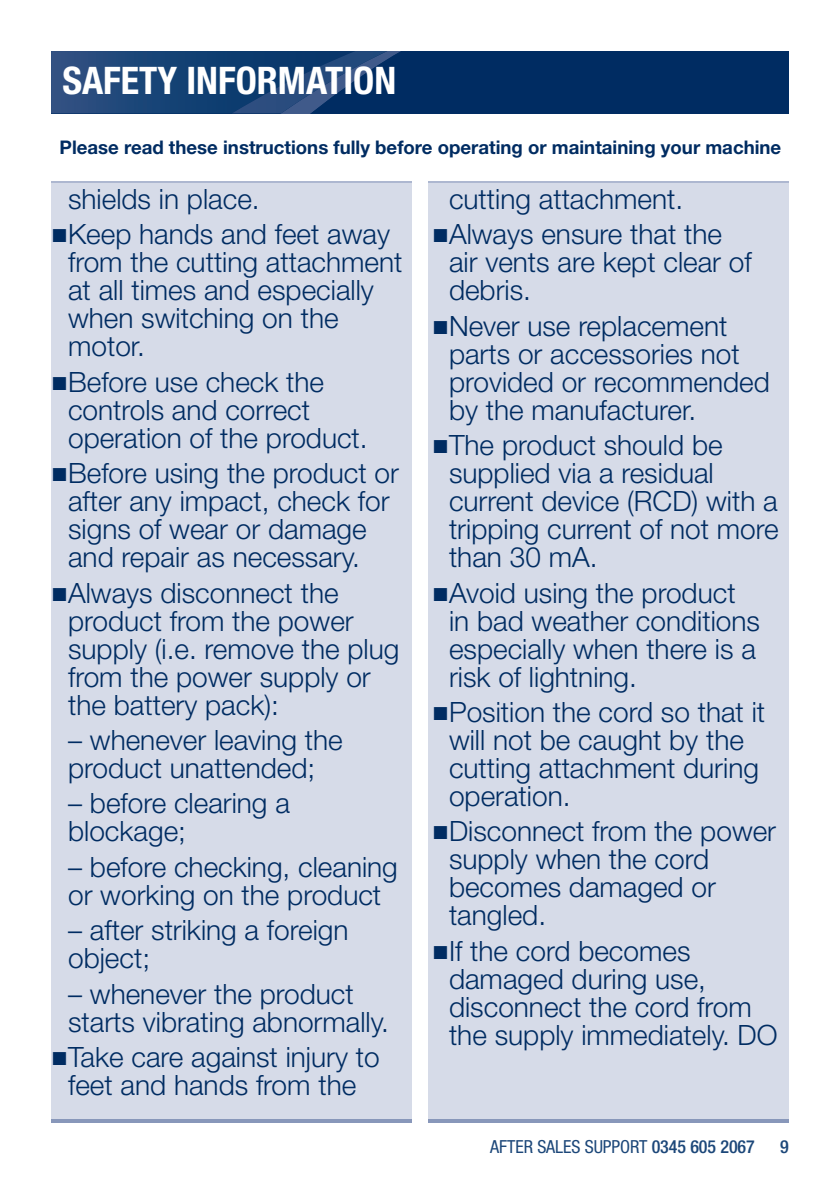
<style>
.page{position:relative;width:840px;height:1191px;background:#fff}
.page>*{position:absolute;margin:0;border:0;box-sizing:border-box;transform-origin:0 0}
.t1{font:700 condensed 38px "Helvetica Neue LT Std";color:#fff}
.t2{font:300 28px/28px "Helvetica Neue LT Pro";color:#002c62}
.t3{font:700 18.8px "Helvetica Neue LT Std";color:#002c62}
.t4{font:condensed 18px "Helvetica Neue LT Std";letter-spacing:-.005em;color:#1c4779}
.t5{font:500 condensed 18px "Helvetica Neue LT Std";color:#1c4779}
.s1{font-family:"Arial";font-weight:400}
.s2{font-weight:500}
</style>
<div class="page">
<div style="left:51px;top:183px;width:360px;height:940px;background:#d6dbe8"></div>
<div style="left:428px;top:183px;width:360px;height:940px;background:#d6dbe8"></div>
<hr style="left:51px;top:181px;width:360px;height:2px;background:#adb7d0">
<hr style="left:51px;top:1119px;width:360px;height:4px;background:#8897ba">
<hr style="left:428px;top:1119px;width:360px;height:4px;background:#8897ba">
<hr style="left:428px;top:181px;width:360px;height:2px;background:#adb7d0">
<svg style="left:51px;top:51px;width:737px;height:62px;fill:#002c62"></svg>
<h1 class="t1" style="left:62px;top:57px;width:335px">SAFETY INFORMATION</h1>
<p class="t3" style="left:60px;top:136px;width:722px">Please read these instructions fully before operating or maintaining your machine</p>
<p class="t2" style="left:68px;top:184px;width:193px">shields in place.</p>
<p class="t2" style="left:68px;top:220px;width:335px;text-indent:-17px"><span class="s1">■</span>Keep hands and feet away from the cutting attachment at all times and especially when switching on the motor.</p>
<p class="t2" style="left:68px;top:367px;width:301px;text-indent:-17px"><span class="s1">■</span>Before use check the controls and correct operation of the product.</p>
<p class="t2" style="left:68px;top:459px;width:332px;text-indent:-17px"><span class="s1">■</span>Before using the product or after any impact, check for signs of wear or damage and repair as necessary.</p>
<p class="t2" style="left:68px;top:578px;width:332px;text-indent:-17px"><span class="s1">■</span>Always disconnect the product from the power supply (i.e. remove the plug from the power supply or the battery pack):</p>
<p class="t2" style="left:68px;top:725px;width:276px">– whenever leaving the product unattended;</p>
<p class="t2" style="left:68px;top:789px;width:223px">– before clearing a blockage;</p>
<p class="t2" style="left:68px;top:852px;width:331px">– before checking, cleaning or working on the product</p>
<p class="t2" style="left:68px;top:915px;width:282px">– after striking a foreign object;</p>
<p class="t2" style="left:68px;top:979px;width:322px">– whenever the product starts vibrating abnormally.</p>
<p class="t2" style="left:51px;top:1042px;width:330px;text-align:center"><span class="s1">■</span>Take care against injury to feet and hands from the</p>
<p class="t2" style="left:449px;top:184px;width:235px">cutting attachment.</p>
<p class="t2" style="left:449px;top:220px;width:304px;text-indent:-17px"><span class="s1">■</span>Always ensure that the air vents are kept clear of debris.</p>
<p class="t2" style="left:449px;top:311px;width:322px;text-indent:-17px"><span class="s1">■</span>Never use replacement parts or accessories not provided or recommended by the manufacturer.</p>
<p class="t2" style="left:449px;top:430px;width:331px;text-indent:-17px"><span class="s1">■</span>The product should be supplied via a residual current device (RCD) with a tripping current of not more than 30 mA.</p>
<p class="t2" style="left:449px;top:578px;width:312px;text-indent:-17px"><span class="s1">■</span>Avoid using the product in bad weather conditions especially when there is a risk of lightning.</p>
<p class="t2" style="left:449px;top:697px;width:317px;text-indent:-17px"><span class="s1">■</span>Position the cord so that it will not be caught by the cutting attachment during operation.</p>
<p class="t2" style="left:449px;top:817px;width:328px;text-indent:-17px"><span class="s1">■</span>Disconnect from the power supply when the cord becomes damaged or tangled.</p>
<p class="t2" style="left:449px;top:936px;width:330px;text-indent:-17px"><span class="s1">■</span>If the cord becomes damaged during use, disconnect the cord from the supply immediately. DO</p>
<p class="t4" style="left:490px;top:1136px;width:266px">AFTER SALES SUPPORT <span class="s2">0345 605 2067</span></p>
<p class="t5" style="left:779px;top:1135px;width:10px">9</p>
</div>
